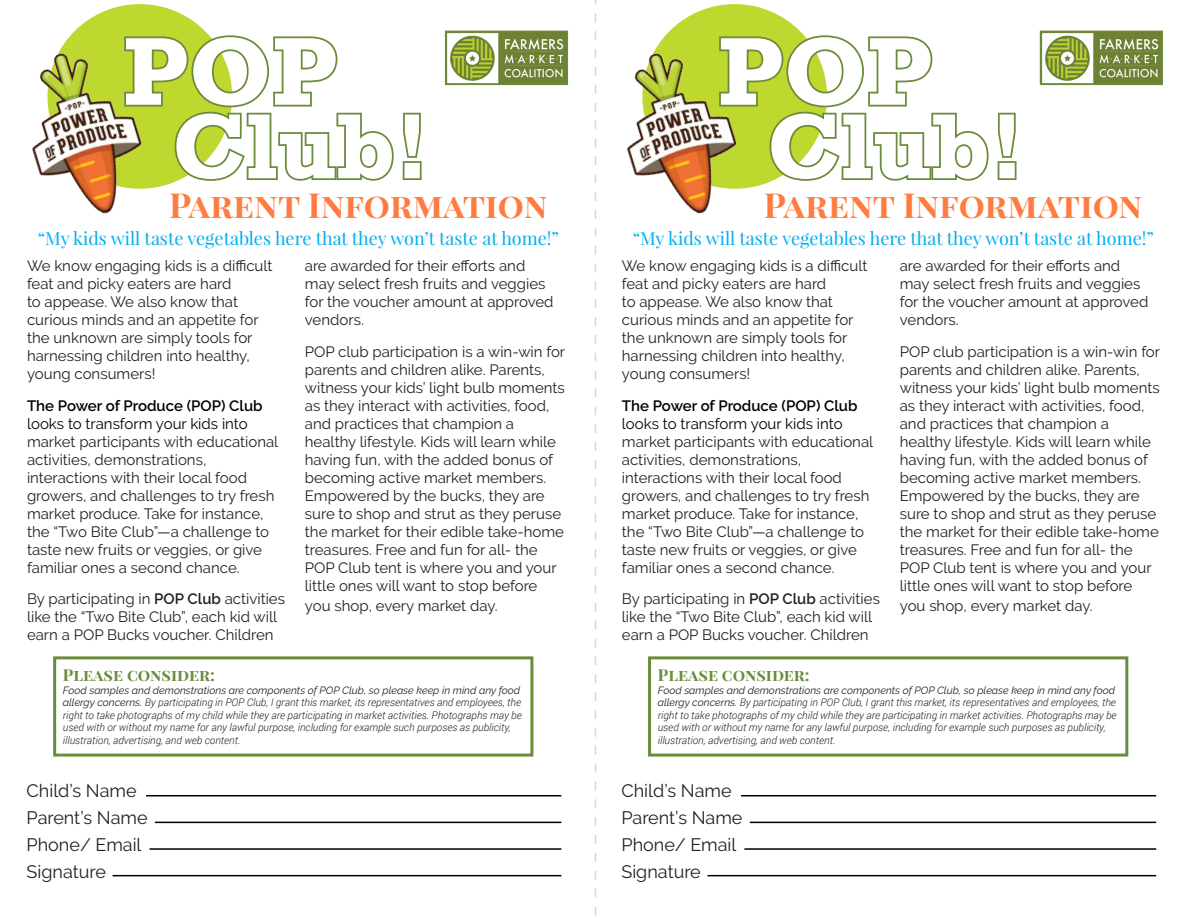
<style>
.page{position:relative;width:1188px;height:918px;background:#fff}
.page>*{position:absolute;margin:0;border:0;box-sizing:border-box;transform-origin:0 0}
.t1{font:700 97.95px "Rockwell";color:#fff}
.t2{font:700 93.75px "Rockwell";color:#fff}
.t3{font:700 34.5px "Playfair Display SC";color:#ff7c40}
.t4{font:18px "Playfair Display";color:#00aeef}
.t5{font:18px "Raleway";color:#231f20}
.t6{font:700 16.5px "Playfair Display SC";color:#6a8c3b}
.t7{font:15px/18px "Raleway";color:#231f20}
.t8{font:italic 300 10.5px/12.6px "Roboto";color:#231f20}
.s1{font-weight:600;color:#000}
.s2{color:#000}
.s3{font-weight:600}
.s4{font-family:"Raleway";font-weight:400}
</style>
<div class="page">
<div style="left:48px;top:4px;width:184px;height:185px;background:#bed82f;border-radius:50%"></div>
<div style="left:642px;top:4px;width:185px;height:185px;background:#bed82f;border-radius:50%"></div>
<svg style="left:169px;top:34px;width:225px;height:149px"></svg>
<svg style="left:402px;top:112px;width:20px;height:68px"></svg>
<svg style="left:764px;top:34px;width:225px;height:149px"></svg>
<svg style="left:997px;top:112px;width:20px;height:68px"></svg>
<img style="left:32px;top:31px;width:137px;height:183px">
<img style="left:627px;top:31px;width:137px;height:183px">
<img style="left:450px;top:34px;width:115px;height:48px">
<div style="left:445px;top:31px;width:123px;height:54px;border:2px solid #6a8c3b"></div>
<img style="left:1045px;top:34px;width:115px;height:48px">
<div style="left:1040px;top:31px;width:123px;height:54px;border:2px solid #6a8c3b"></div>
<svg style="left:595px;top:0;width:1px;height:916px"></svg>
<div style="left:53px;top:656px;width:480px;height:101px;border:3px solid #6a8c3b"></div>
<div style="left:648px;top:656px;width:480px;height:101px;border:3px solid #6a8c3b"></div>
<hr style="left:146px;top:795px;width:415px;height:1px;background:#000">
<hr style="left:155px;top:822px;width:406px;height:1px;background:#000">
<hr style="left:150px;top:848px;width:411px;height:2px;background:#000">
<hr style="left:113px;top:875px;width:448px;height:1px;background:#000">
<hr style="left:741px;top:795px;width:415px;height:1px;background:#000">
<hr style="left:750px;top:822px;width:406px;height:1px;background:#000">
<hr style="left:744px;top:848px;width:412px;height:2px;background:#000">
<hr style="left:708px;top:875px;width:448px;height:1px;background:#000">
<p class="t1" style="left:123px;top:12px;width:216px">POP</p>
<p class="t2" style="left:172px;top:90px;width:258px">Club!</p>
<p class="t1" style="left:718px;top:12px;width:216px">POP</p>
<p class="t2" style="left:767px;top:90px;width:258px">Club!</p>
<p class="t3" style="left:169px;top:183px;width:380px">Parent Information</p>
<p class="t3" style="left:764px;top:183px;width:380px">Parent Information</p>
<p class="t4" style="left:38px;top:227px;width:523px">“My kids will taste vegetables here that they won’t taste at home!”</p>
<p class="t4" style="left:633px;top:227px;width:523px">“My kids will taste vegetables here that they won’t taste at home!”</p>
<p class="t7" style="left:27px;top:257px;width:247px">We know engaging kids is a difficult feat and picky eaters are hard<br>to appease. We also know that curious minds and an appetite for the unknown are simply tools for harnessing children into healthy, young consumers!</p>
<p class="t7" style="left:27px;top:397px;width:253px"><span class="s1">The Power of Produce (POP) Club </span><span class="s2">looks to transform your kids into </span>market participants with educational activities, demonstrations, interactions with their local food growers, and challenges to try fresh market produce. Take for instance, the “Two Bite Club”—a challenge to taste new fruits or veggies, or give familiar ones a second chance.</p>
<p class="t7" style="left:27px;top:590px;width:260px">By participating in <span class="s3">POP Club</span> activities like the “Two Bite Club”, each kid will earn a POP Bucks voucher. Children</p>
<p class="t7" style="left:305px;top:257px;width:250px">are awarded for their efforts and may select fresh fruits and veggies for the voucher amount at approved vendors.</p>
<p class="t7" style="left:305px;top:343px;width:262px">POP club participation is a win-win for parents and children alike. Parents, witness your kids’ light bulb moments as they interact with activities, food, and practices that champion a healthy lifestyle. Kids will learn while having fun, with the added bonus of becoming active market members.<br>Empowered by the bucks, they are sure to shop and strut as they peruse the market for their edible take-home treasures. Free and fun for all- the POP Club tent is where you and your little ones will want to stop before</p>
<p class="t7" style="left:305px;top:596px;width:194px">you shop, every market day.</p>
<p class="t6" style="left:63px;top:665px;width:153px">Please consider:</p>
<p class="t8" style="left:63px;top:683px;width:460px"><span class="s4">Food samples and demonstrations are components of POP Club, so please keep in mind any food allergy concerns.</span> By participating in POP Club, I grant this market, its representatives and employees, the right to take photographs of my child while they are participating in market activities. Photographs may be used with or without my name for any lawful purpose, including for example such purposes as publicity, illustration, advertising, and web content.</p>
<p class="t5" style="left:27px;top:780px;width:112px">Child’s Name</p>
<p class="t5" style="left:27px;top:807px;width:123px">Parent’s Name</p>
<p class="t5" style="left:27px;top:834px;width:116px">Phone/ Email</p>
<p class="t5" style="left:27px;top:861px;width:81px">Signature</p>
<p class="t7" style="left:622px;top:257px;width:247px">We know engaging kids is a difficult feat and picky eaters are hard<br>to appease. We also know that curious minds and an appetite for the unknown are simply tools for harnessing children into healthy, young consumers!</p>
<p class="t7" style="left:622px;top:397px;width:253px"><span class="s1">The Power of Produce (POP) Club </span><span class="s2">looks to transform your kids into </span>market participants with educational activities, demonstrations, interactions with their local food growers, and challenges to try fresh market produce. Take for instance, the “Two Bite Club”—a challenge to taste new fruits or veggies, or give familiar ones a second chance.</p>
<p class="t7" style="left:622px;top:590px;width:260px">By participating in <span class="s3">POP Club</span> activities like the “Two Bite Club”, each kid will earn a POP Bucks voucher. Children</p>
<p class="t7" style="left:900px;top:257px;width:250px">are awarded for their efforts and may select fresh fruits and veggies for the voucher amount at approved vendors.</p>
<p class="t7" style="left:900px;top:343px;width:262px">POP club participation is a win-win for parents and children alike. Parents, witness your kids’ light bulb moments as they interact with activities, food, and practices that champion a healthy lifestyle. Kids will learn while having fun, with the added bonus of becoming active market members.<br>Empowered by the bucks, they are sure to shop and strut as they peruse the market for their edible take-home treasures. Free and fun for all- the POP Club tent is where you and your little ones will want to stop before</p>
<p class="t7" style="left:900px;top:596px;width:194px">you shop, every market day.</p>
<p class="t6" style="left:658px;top:665px;width:153px">Please consider:</p>
<p class="t8" style="left:658px;top:683px;width:460px"><span class="s4">Food samples and demonstrations are components of POP Club, so please keep in mind any food allergy concerns.</span> By participating in POP Club, I grant this market, its representatives and employees, the right to take photographs of my child while they are participating in market activities. Photographs may be used with or without my name for any lawful purpose, including for example such purposes as publicity, illustration, advertising, and web content.</p>
<p class="t5" style="left:621px;top:780px;width:112px">Child’s Name</p>
<p class="t5" style="left:621px;top:807px;width:123px">Parent’s Name</p>
<p class="t5" style="left:621px;top:834px;width:116px">Phone/ Email</p>
<p class="t5" style="left:621px;top:861px;width:81px">Signature</p>
</div>
